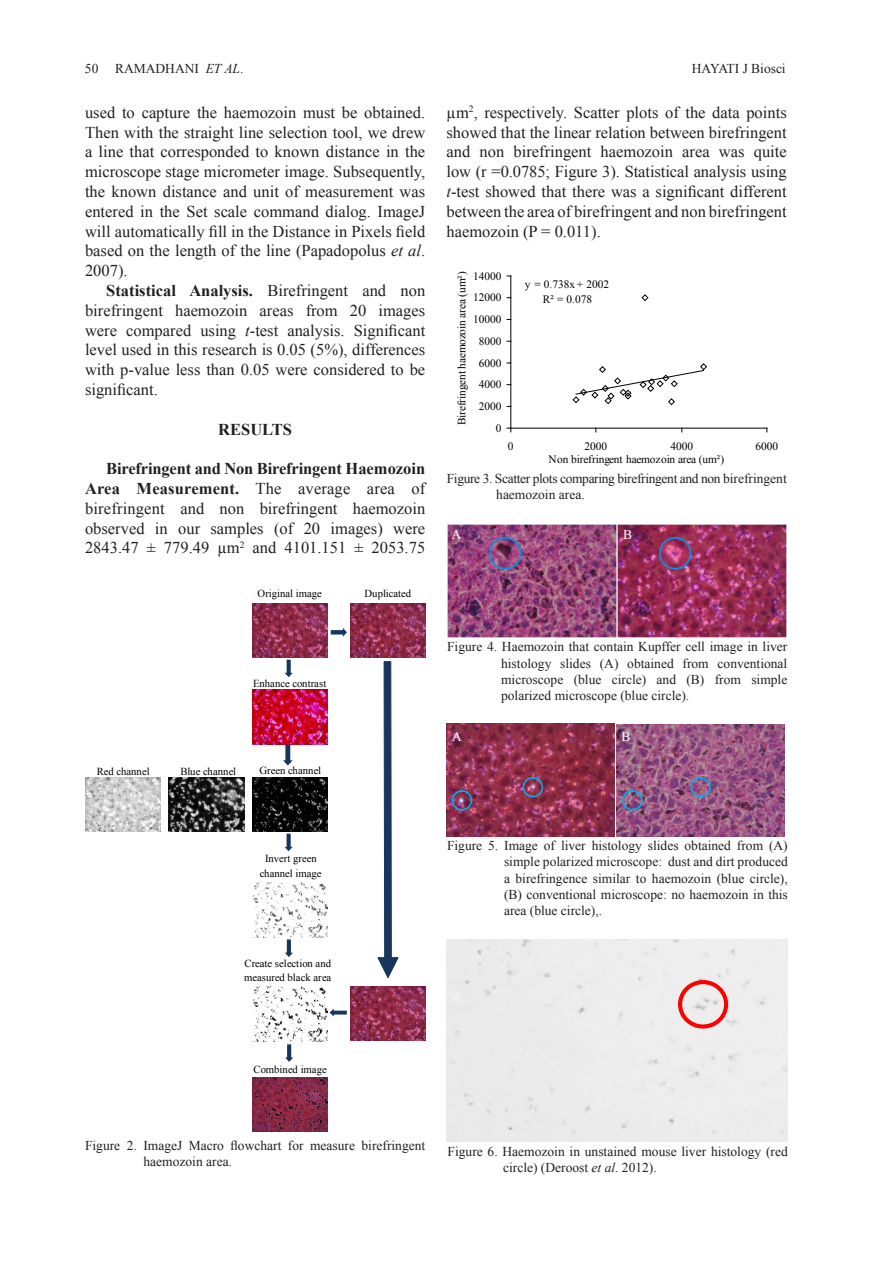
<style>
.page{position:relative;width:893px;height:1263px;background:#fff}
.page>*{position:absolute;margin:0;border:0;box-sizing:border-box;transform-origin:0 0}
.t1{font:16.5px/19.8px "Times New Roman";color:#231f20;text-align:justify}
.t2{font:700 16.5px "Times New Roman";color:#231f20}
.t3{font:13.5px/16.2px "Times New Roman";color:#231f20}
.t4{font:13.5px/16.2px "Times New Roman";letter-spacing:-.025em;color:#231f20}
.t5{font:13.5px "Times New Roman";color:#fff}
.t6{font:11.4px/15.1px "Times New Roman";color:#000;text-align:center}
.t7{font:11.4px "Times New Roman";letter-spacing:-.025em;color:#000}
.t8{font:10.65px/14.1px "Times New Roman";color:#000;text-align:center}
.s1{font-style:italic}
.s2{font-weight:700}
</style>
<div class="page">
<img style="left:252px;top:604px;width:75px;height:54px">
<img style="left:252px;top:690px;width:75px;height:54px">
<img style="left:169px;top:777px;width:75px;height:54px">
<img style="left:252px;top:777px;width:75px;height:54px">
<img style="left:86px;top:778px;width:75px;height:54px">
<img style="left:253px;top:883px;width:75px;height:54px">
<img style="left:253px;top:987px;width:74px;height:54px">
<img style="left:351px;top:603px;width:75px;height:54px">
<img style="left:252px;top:1078px;width:75px;height:54px">
<svg style="left:285px;top:660px;width:8px;height:17px"></svg>
<svg style="left:284px;top:834px;width:9px;height:17px"></svg>
<svg style="left:285px;top:939px;width:8px;height:18px"></svg>
<svg style="left:285px;top:1044px;width:8px;height:18px"></svg>
<svg style="left:331px;top:628px;width:16px;height:9px"></svg>
<img style="left:350px;top:986px;width:75px;height:54px">
<svg style="left:378px;top:661px;width:20px;height:317px"></svg>
<svg style="left:329px;top:1009px;width:18px;height:7px"></svg>
<svg style="left:283px;top:744px;width:10px;height:21px"></svg>
<hr style="left:510px;top:276px;width:1px;height:152px;background:#000">
<hr style="left:511px;top:428px;width:256px;height:1px;background:#000">
<svg style="left:572px;top:294px;width:135px;height:112px"></svg>
<img style="left:447px;top:524px;width:169px;height:113px">
<img style="left:618px;top:524px;width:169px;height:113px">
<img style="left:617px;top:724px;width:168px;height:113px">
<div style="left:690px;top:777px;width:21px;height:20px;border:2px solid #00b0f0;border-radius:50%"></div>
<div style="left:622px;top:790px;width:21px;height:20px;border:2px solid #00b0f0;border-radius:50%"></div>
<img style="left:446px;top:724px;width:169px;height:113px">
<div style="left:523px;top:777px;width:20px;height:20px;border:2px solid #00b0f0;border-radius:50%"></div>
<div style="left:452px;top:790px;width:20px;height:20px;border:2px solid #00b0f0;border-radius:50%"></div>
<div style="left:446px;top:939px;width:342px;height:203px;background:#ececec"></div>
<div style="left:678px;top:980px;width:50px;height:48px;border:4px solid #f00;border-radius:50%"></div>
<p class="t3" style="left:85px;top:60px;width:160px">50 RAMADHANI <span class="s1">ET AL</span>.</p>
<p class="t3" style="left:692px;top:60px;width:95px">HAYATI J Biosci</p>
<p class="t1" style="left:85px;top:102px;width:342px">used to capture the haemozoin must be obtained.<br>Then with the straight line selection tool, we drew a line that corresponded to known distance in the microscope stage micrometer image. Subsequently, the known distance and unit of measurement was entered in the Set scale command dialog. ImageJ will automatically fill in the Distance in Pixels field based on the length of the line (Papadopolus <span class="s1">et al</span>.<br>2007).</p>
<p class="t1" style="left:85px;top:280px;width:342px;text-indent:21px"><span class="s2">Statistical Analysis.</span> Birefringent and non birefringent haemozoin areas from 20 images were compared using <span class="s1">t</span>-test analysis. Significant level used in this research is 0.05 (5%), differences with p-value less than 0.05 were considered to be significant.</p>
<p class="t2" style="left:218px;top:418px;width:75px">RESULTS</p>
<p class="t1" style="left:85px;top:458px;width:342px;text-indent:21px"><span class="s2">Birefringent and Non Birefringent Haemozoin Area Measurement.</span> The average area of birefringent and non birefringent haemozoin observed in our samples (of 20 images) were 2843.47 ± 779.49 µm<sup>2</sup> and 4101.151 ± 2053.75</p>
<p class="t1" style="left:446px;top:102px;width:342px">µm<sup>2</sup>, respectively. Scatter plots of the data points showed that the linear relation between birefringent and non birefringent haemozoin area was quite low (r =0.0785; Figure 3). Statistical analysis using <span class="s1">t</span>-test showed that there was a significant different between the area of birefringent and non birefringent haemozoin (P = 0.011).</p>
<p class="t7" style="left:454px;top:425px;width:156px;rotate:-90deg">Birefringent haemozoin area (um²)</p>
<p class="t6" style="left:473px;top:268px;width:30px">14000</p>
<p class="t6" style="left:525px;top:277px;width:86px">y = 0.738x + 2002<br>R² = 0.078</p>
<p class="t6" style="left:473px;top:290px;width:30px">12000</p>
<p class="t6" style="left:473px;top:312px;width:30px">10000</p>
<p class="t6" style="left:479px;top:333px;width:24px">8000</p>
<p class="t6" style="left:479px;top:355px;width:24px">6000</p>
<p class="t6" style="left:479px;top:377px;width:24px">4000</p>
<p class="t6" style="left:479px;top:399px;width:24px">2000</p>
<p class="t6" style="left:496px;top:420px;width:7px">0</p>
<p class="t6" style="left:508px;top:438px;width:7px">0</p>
<p class="t6" style="left:584px;top:438px;width:24px">2000</p>
<p class="t6" style="left:670px;top:438px;width:24px">4000</p>
<p class="t6" style="left:755px;top:438px;width:24px">6000</p>
<p class="t6" style="left:549px;top:451px;width:177px">Non birefringent haemozoin area (um²)</p>
<p class="t4" style="left:496px;top:470px;width:292px;text-indent:-50px">Figure 3. Scatter plots comparing birefringent and non birefringent haemozoin area.</p>
<p class="t5" style="left:452px;top:525px;width:11px">A</p>
<p class="t5" style="left:623px;top:525px;width:11px">B</p>
<p class="t8" style="left:258px;top:586px;width:66px">Original image</p>
<p class="t8" style="left:365px;top:586px;width:48px">Duplicated</p>
<p class="t8" style="left:253px;top:676px;width:75px">Enhance contrast</p>
<p class="t8" style="left:97px;top:764px;width:54px">Red channel</p>
<p class="t8" style="left:180px;top:764px;width:57px">Blue channel</p>
<p class="t8" style="left:259px;top:763px;width:63px">Green channel</p>
<p class="t8" style="left:260px;top:852px;width:63px">Invert green channel image</p>
<p class="t8" style="left:244px;top:956px;width:89px;text-align:left">Create selection and measured black area</p>
<p class="t3" style="left:501px;top:638px;width:288px;text-align:justify;text-indent:-54px">Figure 4. Haemozoin that contain Kupffer cell image in liver histology slides (A) obtained from conventional microscope (blue circle) and (B) from simple polarized microscope (blue circle).</p>
<p class="t5" style="left:452px;top:727px;width:11px">A</p>
<p class="t5" style="left:622px;top:727px;width:11px">B</p>
<p class="t3" style="left:504px;top:837px;width:285px;text-align:justify;text-indent:-57px">Figure 5. Image of liver histology slides obtained from (A) simple polarized microscope: dust and dirt produced a birefringence similar to haemozoin (blue circle), (B) conventional microscope: no haemozoin in this area (blue circle),.</p>
<p class="t8" style="left:254px;top:1062px;width:75px">Combined image</p>
<p class="t3" style="left:144px;top:1137px;width:283px;text-indent:-58px">Figure 2. ImageJ Macro flowchart for measure birefringent haemozoin area.</p>
<p class="t3" style="left:503px;top:1143px;width:286px;text-indent:-56px">Figure 6. Haemozoin in unstained mouse liver histology (red circle) (Deroost <span class="s1">et al</span>. 2012).</p>
</div>
